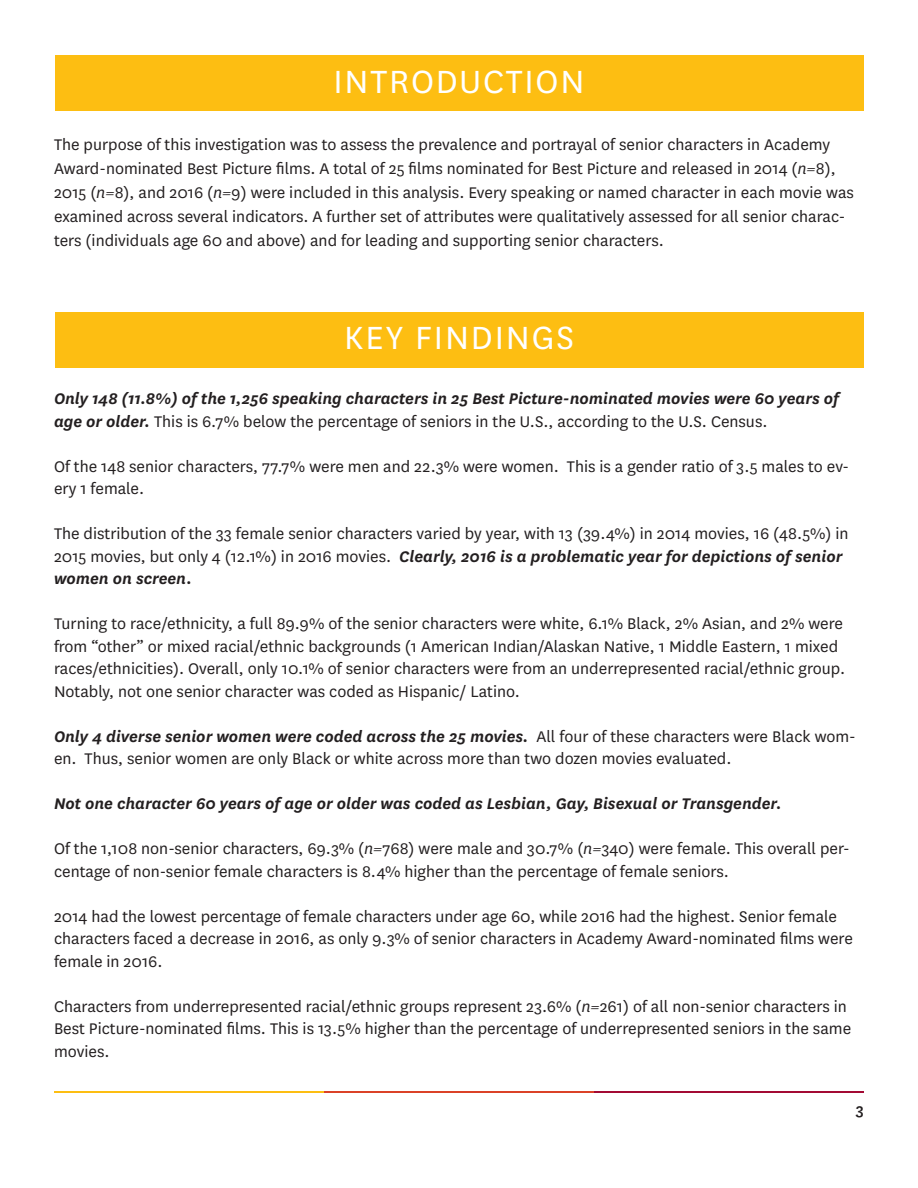
<style>
.page{position:relative;width:918px;height:1188px;background:#fff}
.page>*{position:absolute;margin:0;border:0;box-sizing:border-box;transform-origin:0 0}
.t1{font:37.5px "National";letter-spacing:.05em;color:#fff}
.t2{font:18px/22.5px "National";color:#231f20}
.t3{font:italic 600 18px/22.5px "National";color:#231f20}
.t4{font:500 18px "National";color:#231f20}
.s1{font-style:italic}
.s2{font-weight:400;font-style:normal}
.s3{font-weight:600;font-style:italic}
</style>
<div class="page">
<hr style="left:54px;top:1091px;width:270px;height:2px;background:#fdbe12">
<hr style="left:324px;top:1091px;width:270px;height:2px;background:#db4228">
<hr style="left:594px;top:1091px;width:270px;height:2px;background:#a30a34">
<div style="left:56px;top:56px;width:808px;height:55px;background:#fdbe12"></div>
<div style="left:56px;top:312px;width:808px;height:55px;background:#fdbe12"></div>
<p class="t1" style="left:333px;top:57px;width:253px">INTRODUCTION</p>
<p class="t2" style="left:54px;top:132px;width:801px;line-height:24px">The purpose of this investigation was to assess the prevalence and portrayal of senior characters in Academy Award-nominated Best Picture films. A total of 25 films nominated for Best Picture and released in 2014 (<span class="s1">n=</span>8), 2015 (<span class="s1">n=</span>8), and 2016 (<span class="s1">n=</span>9) were included in this analysis. Every speaking or named character in each movie was examined across several indicators. A further set of attributes were qualitatively assessed for all senior charac&shy;ters (individuals age 60 and above) and for leading and supporting senior characters.</p>
<p class="t1" style="left:344px;top:313px;width:231px">KEY FINDINGS</p>
<p class="t3" style="left:54px;top:386px;width:787px">Only 148 (11.8%) of the 1,256 speaking characters in 25 Best Picture-nominated movies were 60 years of age or older. <span class="s2">This is 6.7% below the percentage of seniors in the U.S., according to the U.S. Census.</span></p>
<p class="t2" style="left:54px;top:454px;width:797px">Of the 148 senior characters, 77.7% were men and 22.3% were women. This is a gender ratio of 3.5 males to ev&shy;ery 1 female.</p>
<p class="t2" style="left:54px;top:522px;width:796px">The distribution of the 33 female senior characters varied by year, with 13 (39.4%) in 2014 movies, 16 (48.5%) in<br>2015 movies, but only 4 (12.1%) in 2016 movies. <span class="s3">Clearly, 2016 is a problematic year for depictions of senior women on screen.</span></p>
<p class="t2" style="left:54px;top:612px;width:793px">Turning to race/ethnicity, a full 89.9% of the senior characters were white, 6.1% Black, 2% Asian, and 2% were from “other” or mixed racial/ethnic backgrounds (1 American Indian/Alaskan Native, 1 Middle Eastern, 1 mixed races/ethnicities). Overall, only 10.1% of senior characters were from an underrepresented racial/ethnic group.<br>Notably, not one senior character was coded as Hispanic/ Latino.</p>
<p class="t2" style="left:54px;top:724px;width:803px"><span class="s3">Only 4 diverse senior women were coded across the 25 movies.</span> All four of these characters were Black wom&shy;en. Thus, senior women are only Black or white across more than two dozen movies evaluated.</p>
<p class="t3" style="left:54px;top:791px;width:729px">Not one character 60 years of age or older was coded as Lesbian, Gay, Bisexual or Transgender.</p>
<p class="t2" style="left:54px;top:837px;width:797px">Of the 1,108 non-senior characters, 69.3% (<span class="s1">n=</span>768) were male and 30.7% (<span class="s1">n=</span>340) were female. This overall per&shy;centage of non-senior female characters is 8.4% higher than the percentage of female seniors.</p>
<p class="t2" style="left:54px;top:904px;width:800px">2014 had the lowest percentage of female characters under age 60, while 2016 had the highest. Senior female characters faced a decrease in 2016, as only 9.3% of senior characters in Academy Award-nominated films were female in 2016.</p>
<p class="t2" style="left:54px;top:994px;width:799px">Characters from underrepresented racial/ethnic groups represent 23.6% (<span class="s1">n=</span>261) of all non-senior characters in<br>Best Picture-nominated films. This is 13.5% higher than the percentage of underrepresented seniors in the same movies.</p>
<p class="t4" style="left:856px;top:1097px;width:10px">3</p>
</div>
